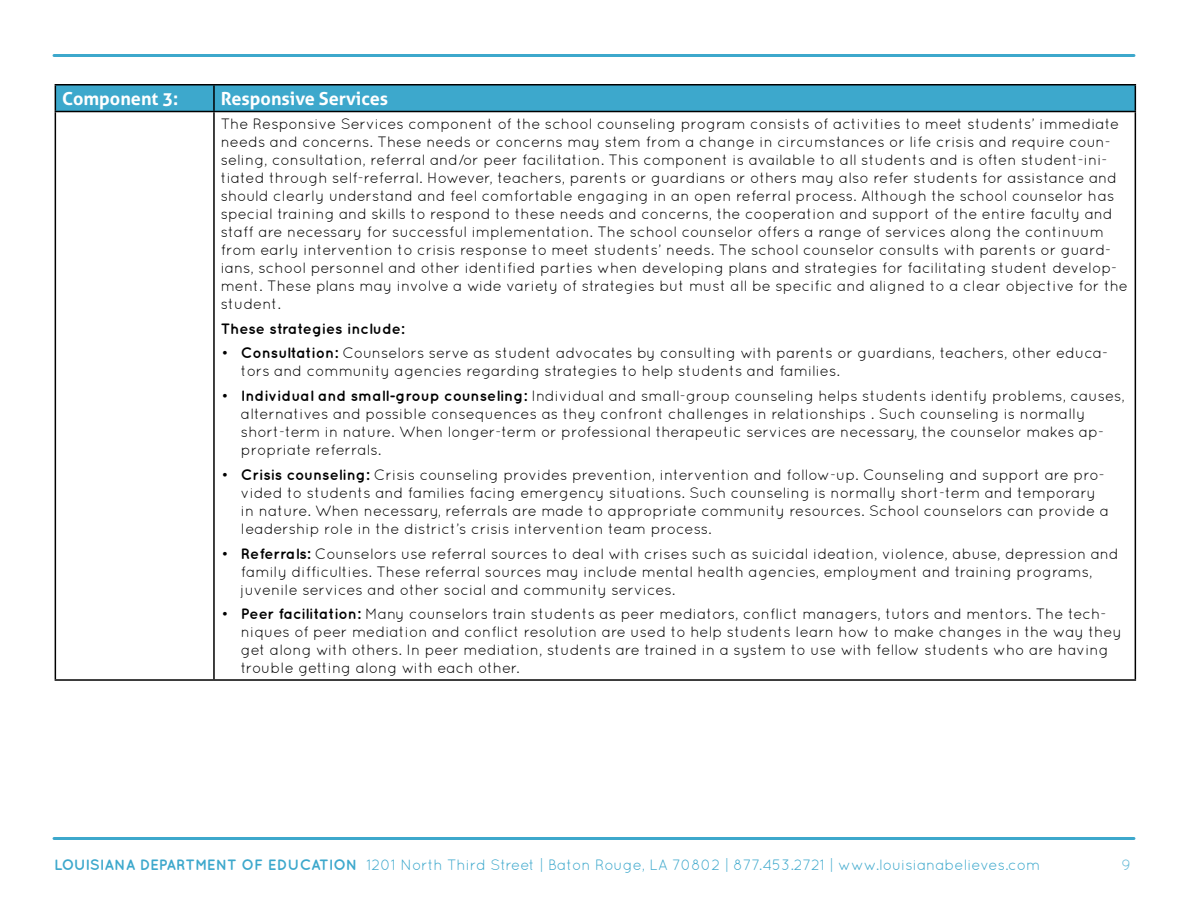
<style>
.page{position:relative;width:1188px;height:918px;background:#fff}
.page>*{position:absolute;margin:0;border:0;box-sizing:border-box;transform-origin:0 0}
.Subhead{font:700 18px "Aller";color:#fff}
.Tabs{font:15px/18px "Quicksand";color:#000}
.Body{font:15px/18px "Quicksand";color:#000}
.t1{font:15px "Quicksand";color:#3da8cc}
.Tab_Header{font:700 15px "Quicksand";color:#000}
.t2{font:15px "Quicksand";color:#64b9d6}
.s1{font-weight:700}
</style>
<div class="page">
<hr style="left:54px;top:54px;width:1080px;height:3px;background:#3da8cc">
<hr style="left:54px;top:837px;width:1080px;height:3px;background:#3da8cc">
<hr style="left:55px;top:84px;width:159px;height:2px;background:#000">
<hr style="left:214px;top:84px;width:922px;height:2px;background:#000">
<svg style="left:55px;top:85px;width:1081px;height:26px;background:#3ba2c5"></svg>
<hr style="left:55px;top:111px;width:159px;height:1px;background:#000">
<hr style="left:55px;top:112px;width:1px;height:567px;background:#000">
<hr style="left:214px;top:111px;width:922px;height:1px;background:#000">
<hr style="left:213px;top:112px;width:2px;height:567px;background:#000">
<hr style="left:1135px;top:112px;width:1px;height:567px;background:#000">
<hr style="left:55px;top:679px;width:159px;height:2px;background:#000">
<hr style="left:214px;top:679px;width:922px;height:2px;background:#000">
<p class="Subhead" style="left:62px;top:87px;width:118px">Component 3:</p>
<p class="Subhead" style="left:221px;top:87px;width:169px">Responsive Services</p>
<p class="Body" style="left:221px;top:114px;width:909px">The Responsive Services component of the school counseling program consists of activities to meet students’ immediate needs and concerns. These needs or concerns may stem from a change in circumstances or life crisis and require coun&shy;seling, consultation, referral and/or peer facilitation. This component is available to all students and is often student-ini&shy;tiated through self-referral. However, teachers, parents or guardians or others may also refer students for assistance and should clearly understand and feel comfortable engaging in an open referral process. Although the school counselor has special training and skills to respond to these needs and concerns, the cooperation and support of the entire faculty and staff are necessary for successful implementation. The school counselor offers a range of services along the continuum from early intervention to crisis response to meet students’ needs. The school counselor consults with parents or guard&shy;ians, school personnel and other identified parties when developing plans and strategies for facilitating student develop&shy;ment. These plans may involve a wide variety of strategies but must all be specific and aligned to a clear objective for the student.</p>
<p class="Tab_Header" style="left:221px;top:319px;width:185px">These strategies include:</p>
<p class="Tabs" style="left:241px;top:344px;width:869px;text-indent:-20px">• <span class="s1">Consultation:</span> Counselors serve as student advocates by consulting with parents or guardians, teachers, other educa&shy;tors and community agencies regarding strategies to help students and families.</p>
<p class="Tabs" style="left:241px;top:387px;width:886px;text-indent:-20px">• <span class="s1">Individual and small-group counseling:</span> Individual and small-group counseling helps students identify problems, causes, alternatives and possible consequences as they confront challenges in relationships . Such counseling is normally short-term in nature. When longer-term or professional therapeutic services are necessary, the counselor makes ap&shy;propriate referrals.</p>
<p class="Tabs" style="left:241px;top:465px;width:870px;text-indent:-20px">• <span class="s1">Crisis counseling:</span> Crisis counseling provides prevention, intervention and follow-up. Counseling and support are pro&shy;vided to students and families facing emergency situations. Such counseling is normally short-term and temporary in nature. When necessary, referrals are made to appropriate community resources. School counselors can provide a leadership role in the district’s crisis intervention team process.</p>
<p class="Tabs" style="left:241px;top:544px;width:879px;text-indent:-20px">• <span class="s1">Referrals:</span> Counselors use referral sources to deal with crises such as suicidal ideation, violence, abuse, depression and family difficulties. These referral sources may include mental health agencies, employment and training programs, juvenile services and other social and community services.</p>
<p class="Tabs" style="left:241px;top:605px;width:882px;text-indent:-20px">• <span class="s1">Peer facilitation:</span> Many counselors train students as peer mediators, conflict managers, tutors and mentors. The tech&shy;niques of peer mediation and conflict resolution are used to help students learn how to make changes in the way they get along with others. In peer mediation, students are trained in a system to use with fellow students who are having trouble getting along with each other.</p>
<p class="t1" style="left:54px;top:856px;width:988px"><span class="s1">LOUISIANA DEPARTMENT OF EDUCATION</span> 1201 North Third Street | Baton Rouge, LA 70802 | 877.453.2721 | www.louisianabelieves.com</p>
<p class="t2" style="left:1121px;top:856px;width:11px">9</p>
</div>
